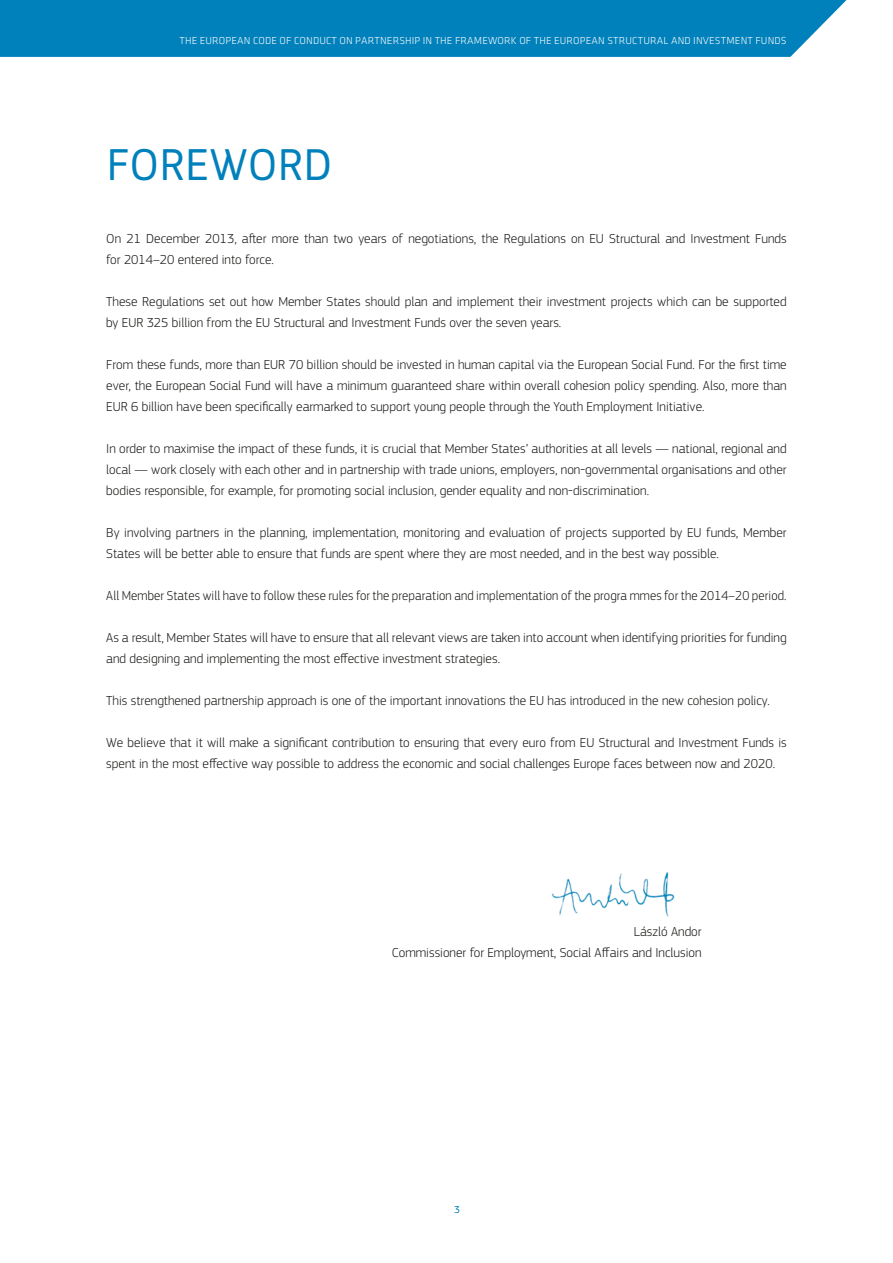
<style>
.page{position:relative;width:893px;height:1263px;background:#fff}
.page>*{position:absolute;margin:0;border:0;box-sizing:border-box;transform-origin:0 0}
.Heading_1{font:46.5px "EC Square Sans Pro";letter-spacing:.02em;color:#0081bb}
.body{font:300 13.5px/21px "EC Square Sans Pro";color:#1a1a18}
.body-2{font:300 13.5px "EC Square Sans Pro";color:#1a1a18;scale:.96 1}
.t1{font:10.5px "Klavika Light Caps SC";letter-spacing:.015em;color:#fff}
.t2{font:10.5px "EC Square Sans Pro";color:#0081bb}
</style>
<div class="page">
<div style="left:0;top:0;width:847px;height:57px;background:#0081bb"></div>
<img style="left:551px;top:872px;width:123px;height:44px">
<p class="t1" style="left:179px;top:35px;width:609px">THE EUROPEAN CODE OF CONDUCT ON PARTNERSHIP IN THE FRAMEWORK OF THE EUROPEAN STRUCTURAL AND INVESTMENT FUNDS</p>
<h1 class="Heading_1" style="left:107px;top:138px;width:227px">FOREWORD</h1>
<p class="body" style="left:106px;top:228px;width:682px">On 21 December 2013, after more than two years of negotiations, the Regulations on EU Structural and Investment Funds for 2014–20 entered into force.</p>
<p class="body" style="left:106px;top:291px;width:682px">These Regulations set out how Member States should plan and implement their investment projects which can be supported by EUR 325 billion from the EU Structural and Investment Funds over the seven years.</p>
<p class="body" style="left:106px;top:354px;width:682px;text-align:justify">From these funds, more than EUR 70 billion should be invested in human capital via the European Social Fund. For the first time ever, the European Social Fund will have a minimum guaranteed share within overall cohesion policy spending. Also, more than EUR 6 billion have been specifically earmarked to support young people through the Youth Employment Initiative.</p>
<p class="body" style="left:106px;top:438px;width:682px;text-align:justify">In order to maximise the impact of these funds, it is crucial that Member States’ authorities at all levels — national, regional and local — work closely with each other and in partnership with trade unions, employers, non-governmental organisations and other bodies responsible, for example, for promoting social inclusion, gender equality and non-discrimination.</p>
<p class="body" style="left:106px;top:522px;width:682px">By involving partners in the planning, implementation, monitoring and evaluation of projects supported by EU funds, Member<br>States will be better able to ensure that funds are spent where they are most needed, and in the best way possible.</p>
<p class="body-2" style="left:106px;top:588px;width:710px">All Member States will have to follow these rules for the preparation and implementation of the progra mmes for the 2014–20 period.</p>
<p class="body" style="left:106px;top:627px;width:682px">As a result, Member States will have to ensure that all relevant views are taken into account when identifying priorities for funding and designing and implementing the most effective investment strategies.</p>
<p class="body" style="left:106px;top:690px;width:665px">This strengthened partnership approach is one of the important innovations the EU has introduced in the new cohesion policy.</p>
<p class="body" style="left:106px;top:732px;width:682px">We believe that it will make a significant contribution to ensuring that every euro from EU Structural and Investment Funds is spent in the most effective way possible to address the economic and social challenges Europe faces between now and 2020.</p>
<p class="body" style="left:392px;top:921px;width:311px;text-align:right">László Andor<br>Commissioner for Employment, Social Affairs and Inclusion</p>
<p class="t2" style="left:454px;top:1203px;width:7px">3</p>
</div>
